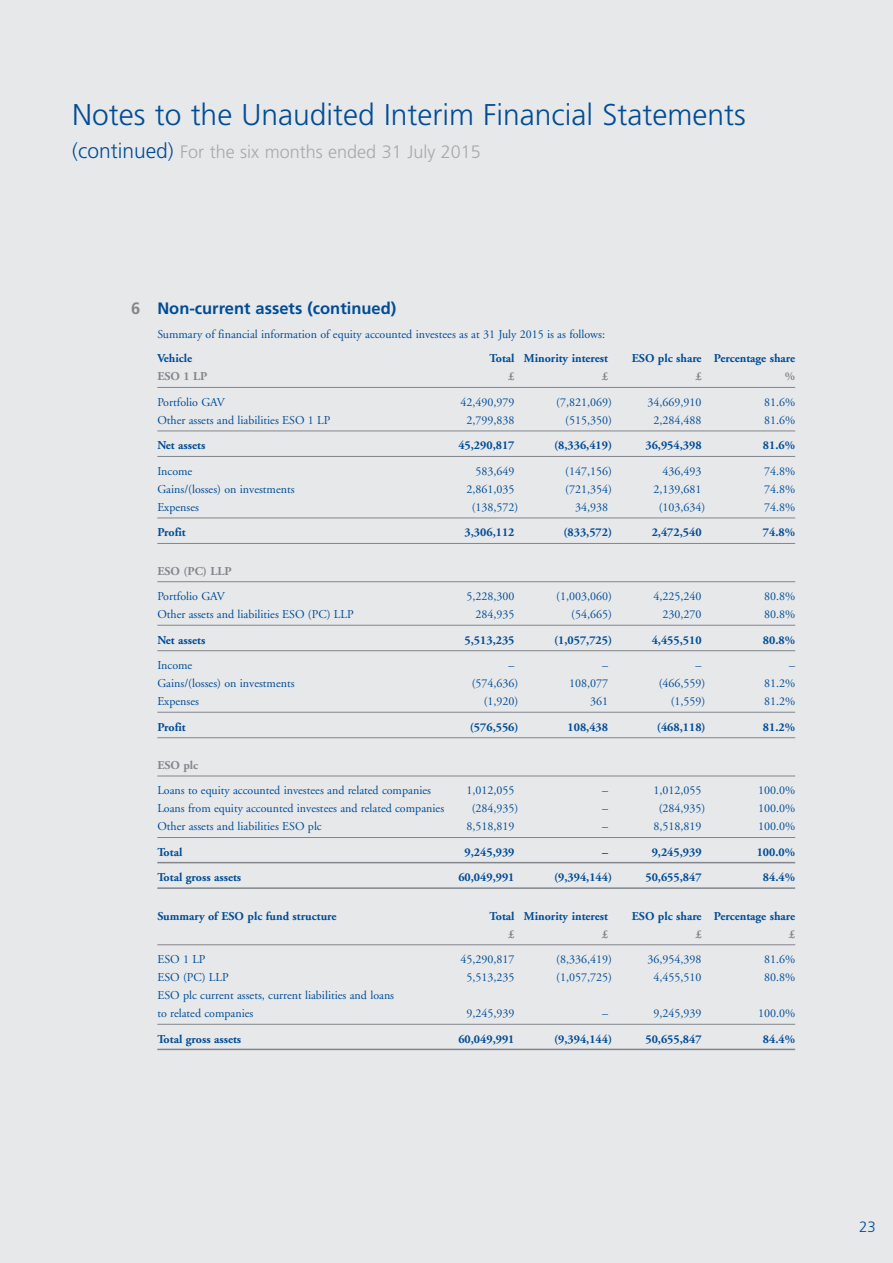
<style>
.page{position:relative;width:893px;height:1263px;background:#e7e8ea}
.page>*{position:absolute;margin:0;border:0;box-sizing:border-box;transform-origin:0 0}
.t1{font:300 30px "Frutiger";color:#014d95}
.t2{font:300 18px "Frutiger";color:#a8a9ad}
.t3{font:700 16.5px "Frutiger";color:#014d95}
.t4{font:300 15px "Frutiger";color:#014d95}
.t5{font:12px/18px "Adobe Garamond";color:#014d95}
.t6{font:700 12px "Adobe Garamond";color:#014d95}
.t7{font:700 12px "Adobe Garamond";color:#83868c}
.s1{font-size:21px;color:#014d95}
.s2{color:#83868c}
</style>
<div class="page">
<hr style="left:157px;top:1049px;width:638px;height:1px;background:#83868c">
<hr style="left:157px;top:1024px;width:638px;height:1px;background:#83868c">
<hr style="left:157px;top:944px;width:638px;height:1px;background:#83868c">
<hr style="left:157px;top:887px;width:638px;height:2px;background:#83868c">
<hr style="left:157px;top:862px;width:638px;height:1px;background:#83868c">
<hr style="left:157px;top:837px;width:638px;height:1px;background:#83868c">
<hr style="left:157px;top:776px;width:638px;height:1px;background:#83868c">
<hr style="left:157px;top:737px;width:638px;height:1px;background:#83868c">
<hr style="left:157px;top:712px;width:638px;height:1px;background:#83868c">
<hr style="left:157px;top:625px;width:638px;height:1px;background:#83868c">
<hr style="left:157px;top:650px;width:638px;height:1px;background:#83868c">
<hr style="left:157px;top:581px;width:638px;height:1px;background:#83868c">
<hr style="left:157px;top:543px;width:638px;height:1px;background:#83868c">
<hr style="left:157px;top:518px;width:638px;height:1px;background:#83868c">
<hr style="left:157px;top:456px;width:638px;height:1px;background:#83868c">
<hr style="left:157px;top:431px;width:638px;height:1px;background:#83868c">
<hr style="left:157px;top:387px;width:638px;height:1px;background:#83868c">
<h1 class="t1" style="left:72px;top:102px;width:675px">Notes to the Unaudited Interim Financial Statements</h1>
<h2 class="t2" style="left:72px;top:144px;width:410px"><span class="s1">(continued)</span> For the six months ended 31 July 2015</h2>
<h3 class="t3" style="left:131px;top:302px;width:267px"><span class="s2">6</span> Non-current assets (continued)</h3>
<p class="t5" style="left:157px;top:327px;width:449px">Summary of financial information of equity accounted investees as at 31 July 2015 is as follows:</p>
<p class="t6" style="left:157px;top:354px;width:37px">Vehicle</p>
<p class="t6" style="left:489px;top:354px;width:120px">Total Minority interest</p>
<p class="t6" style="left:632px;top:354px;width:165px">ESO plc share Percentage share</p>
<p class="t7" style="left:157px;top:372px;width:51px">ESO 1 LP</p>
<p class="t7" style="left:508px;top:372px;width:8px">£</p>
<p class="t7" style="left:602px;top:372px;width:8px">£</p>
<p class="t7" style="left:695px;top:372px;width:8px">£</p>
<p class="t7" style="left:785px;top:372px;width:12px">%</p>
<p class="t5" style="left:157px;top:394px;width:69px">Portfolio GAV</p>
<p class="t5" style="left:460px;top:394px;width:55px">42,490,979</p>
<p class="t5" style="left:556px;top:394px;width:57px">(7,821,069)</p>
<p class="t5" style="left:648px;top:394px;width:55px">34,669,910</p>
<p class="t5" style="left:764px;top:394px;width:33px">81.6%</p>
<p class="t5" style="left:157px;top:412px;width:175px">Other assets and liabilities ESO 1 LP</p>
<p class="t5" style="left:466px;top:412px;width:49px">2,799,838</p>
<p class="t5" style="left:565px;top:412px;width:48px">(515,350)</p>
<p class="t5" style="left:654px;top:412px;width:49px">2,284,488</p>
<p class="t5" style="left:764px;top:412px;width:33px">81.6%</p>
<p class="t6" style="left:157px;top:441px;width:50px">Net assets</p>
<p class="t6" style="left:458px;top:441px;width:58px">45,290,817</p>
<p class="t6" style="left:554px;top:441px;width:60px">(8,336,419)</p>
<p class="t6" style="left:645px;top:441px;width:58px">36,954,398</p>
<p class="t6" style="left:763px;top:441px;width:34px">81.6%</p>
<p class="t5" style="left:157px;top:463px;width:37px">Income</p>
<p class="t5" style="left:475px;top:463px;width:40px">583,649</p>
<p class="t5" style="left:565px;top:463px;width:48px">(147,156)</p>
<p class="t5" style="left:663px;top:463px;width:40px">436,493</p>
<p class="t5" style="left:764px;top:463px;width:33px">74.8%</p>
<p class="t5" style="left:157px;top:481px;width:139px">Gains/(losses) on investments</p>
<p class="t5" style="left:466px;top:481px;width:49px">2,861,035</p>
<p class="t5" style="left:565px;top:481px;width:48px">(721,354)</p>
<p class="t5" style="left:654px;top:481px;width:49px">2,139,681</p>
<p class="t5" style="left:764px;top:481px;width:33px">74.8%</p>
<p class="t5" style="left:157px;top:499px;width:43px">Expenses</p>
<p class="t5" style="left:472px;top:499px;width:48px">(138,572)</p>
<p class="t5" style="left:575px;top:499px;width:34px">34,938</p>
<p class="t5" style="left:659px;top:499px;width:48px">(103,634)</p>
<p class="t5" style="left:764px;top:499px;width:33px">74.8%</p>
<p class="t6" style="left:157px;top:528px;width:30px">Profit</p>
<p class="t6" style="left:465px;top:528px;width:51px">3,306,112</p>
<p class="t6" style="left:563px;top:528px;width:50px">(833,572)</p>
<p class="t6" style="left:652px;top:528px;width:51px">2,472,540</p>
<p class="t6" style="left:763px;top:528px;width:34px">74.8%</p>
<p class="t7" style="left:157px;top:566px;width:76px">ESO (PC) LLP</p>
<p class="t5" style="left:157px;top:588px;width:69px">Portfolio GAV</p>
<p class="t5" style="left:466px;top:588px;width:49px">5,228,300</p>
<p class="t5" style="left:556px;top:588px;width:57px">(1,003,060)</p>
<p class="t5" style="left:654px;top:588px;width:49px">4,225,240</p>
<p class="t5" style="left:764px;top:588px;width:33px">80.8%</p>
<p class="t5" style="left:157px;top:606px;width:198px">Other assets and liabilities ESO (PC) LLP</p>
<p class="t5" style="left:475px;top:606px;width:40px">284,935</p>
<p class="t5" style="left:571px;top:606px;width:42px">(54,665)</p>
<p class="t5" style="left:663px;top:606px;width:40px">230,270</p>
<p class="t5" style="left:764px;top:606px;width:33px">80.8%</p>
<p class="t6" style="left:157px;top:635px;width:50px">Net assets</p>
<p class="t6" style="left:465px;top:635px;width:51px">5,513,235</p>
<p class="t6" style="left:554px;top:635px;width:60px">(1,057,725)</p>
<p class="t6" style="left:652px;top:635px;width:51px">4,455,510</p>
<p class="t6" style="left:763px;top:635px;width:34px">80.8%</p>
<p class="t5" style="left:157px;top:657px;width:37px">Income</p>
<p class="t5" style="left:508px;top:657px;width:7px">–</p>
<p class="t5" style="left:602px;top:657px;width:7px">–</p>
<p class="t5" style="left:696px;top:657px;width:7px">–</p>
<p class="t5" style="left:789px;top:657px;width:7px">–</p>
<p class="t5" style="left:157px;top:675px;width:139px">Gains/(losses) on investments</p>
<p class="t5" style="left:472px;top:675px;width:48px">(574,636)</p>
<p class="t5" style="left:569px;top:675px;width:40px">108,077</p>
<p class="t5" style="left:659px;top:675px;width:48px">(466,559)</p>
<p class="t5" style="left:764px;top:675px;width:33px">81.2%</p>
<p class="t5" style="left:157px;top:693px;width:43px">Expenses</p>
<p class="t5" style="left:484px;top:693px;width:36px">(1,920)</p>
<p class="t5" style="left:590px;top:693px;width:19px">361</p>
<p class="t5" style="left:671px;top:693px;width:36px">(1,559)</p>
<p class="t5" style="left:764px;top:693px;width:33px">81.2%</p>
<p class="t6" style="left:157px;top:722px;width:30px">Profit</p>
<p class="t6" style="left:470px;top:722px;width:50px">(576,556)</p>
<p class="t6" style="left:567px;top:722px;width:42px">108,438</p>
<p class="t6" style="left:657px;top:722px;width:50px">(468,118)</p>
<p class="t6" style="left:763px;top:722px;width:34px">81.2%</p>
<p class="t7" style="left:157px;top:760px;width:42px">ESO plc</p>
<p class="t5" style="left:157px;top:783px;width:275px">Loans to equity accounted investees and related companies</p>
<p class="t5" style="left:466px;top:783px;width:49px">1,012,055</p>
<p class="t5" style="left:602px;top:783px;width:7px">–</p>
<p class="t5" style="left:654px;top:783px;width:49px">1,012,055</p>
<p class="t5" style="left:758px;top:783px;width:39px">100.0%</p>
<p class="t5" style="left:157px;top:801px;width:288px">Loans from equity accounted investees and related companies</p>
<p class="t5" style="left:472px;top:801px;width:48px">(284,935)</p>
<p class="t5" style="left:602px;top:801px;width:7px">–</p>
<p class="t5" style="left:659px;top:801px;width:48px">(284,935)</p>
<p class="t5" style="left:758px;top:801px;width:39px">100.0%</p>
<p class="t5" style="left:157px;top:819px;width:166px">Other assets and liabilities ESO plc</p>
<p class="t5" style="left:466px;top:819px;width:49px">8,518,819</p>
<p class="t5" style="left:602px;top:819px;width:7px">–</p>
<p class="t5" style="left:654px;top:819px;width:49px">8,518,819</p>
<p class="t5" style="left:758px;top:819px;width:39px">100.0%</p>
<p class="t6" style="left:157px;top:847px;width:27px">Total</p>
<p class="t6" style="left:465px;top:847px;width:51px">9,245,939</p>
<p class="t6" style="left:602px;top:847px;width:7px">–</p>
<p class="t6" style="left:652px;top:847px;width:51px">9,245,939</p>
<p class="t6" style="left:757px;top:847px;width:40px">100.0%</p>
<p class="t6" style="left:157px;top:873px;width:85px">Total gross assets</p>
<p class="t6" style="left:458px;top:873px;width:58px">60,049,991</p>
<p class="t6" style="left:554px;top:873px;width:60px">(9,394,144)</p>
<p class="t6" style="left:645px;top:873px;width:58px">50,655,847</p>
<p class="t6" style="left:763px;top:873px;width:34px">84.4%</p>
<p class="t6" style="left:157px;top:911px;width:181px">Summary of ESO plc fund structure</p>
<p class="t6" style="left:489px;top:911px;width:120px">Total Minority interest</p>
<p class="t6" style="left:632px;top:911px;width:165px">ESO plc share Percentage share</p>
<p class="t7" style="left:508px;top:929px;width:8px">£</p>
<p class="t7" style="left:602px;top:929px;width:8px">£</p>
<p class="t7" style="left:695px;top:929px;width:8px">£</p>
<p class="t7" style="left:789px;top:929px;width:8px">£</p>
<p class="t5" style="left:157px;top:951px;width:50px">ESO 1 LP</p>
<p class="t5" style="left:460px;top:951px;width:55px">45,290,817</p>
<p class="t5" style="left:556px;top:951px;width:57px">(8,336,419)</p>
<p class="t5" style="left:648px;top:951px;width:55px">36,954,398</p>
<p class="t5" style="left:764px;top:951px;width:33px">81.6%</p>
<p class="t5" style="left:157px;top:969px;width:73px">ESO (PC) LLP</p>
<p class="t5" style="left:466px;top:969px;width:49px">5,513,235</p>
<p class="t5" style="left:556px;top:969px;width:57px">(1,057,725)</p>
<p class="t5" style="left:654px;top:969px;width:49px">4,455,510</p>
<p class="t5" style="left:764px;top:969px;width:33px">80.8%</p>
<p class="t5" style="left:157px;top:987px;width:238px">ESO plc current assets, current liabilities and loans to related companies</p>
<p class="t5" style="left:466px;top:1005px;width:49px">9,245,939</p>
<p class="t5" style="left:602px;top:1005px;width:7px">–</p>
<p class="t5" style="left:654px;top:1005px;width:49px">9,245,939</p>
<p class="t5" style="left:758px;top:1005px;width:39px">100.0%</p>
<p class="t6" style="left:157px;top:1034px;width:85px">Total gross assets</p>
<p class="t6" style="left:458px;top:1034px;width:58px">60,049,991</p>
<p class="t6" style="left:554px;top:1034px;width:60px">(9,394,144)</p>
<p class="t6" style="left:645px;top:1034px;width:58px">50,655,847</p>
<p class="t6" style="left:763px;top:1034px;width:34px">84.4%</p>
<p class="t4" style="left:859px;top:1220px;width:18px">23</p>
</div>
